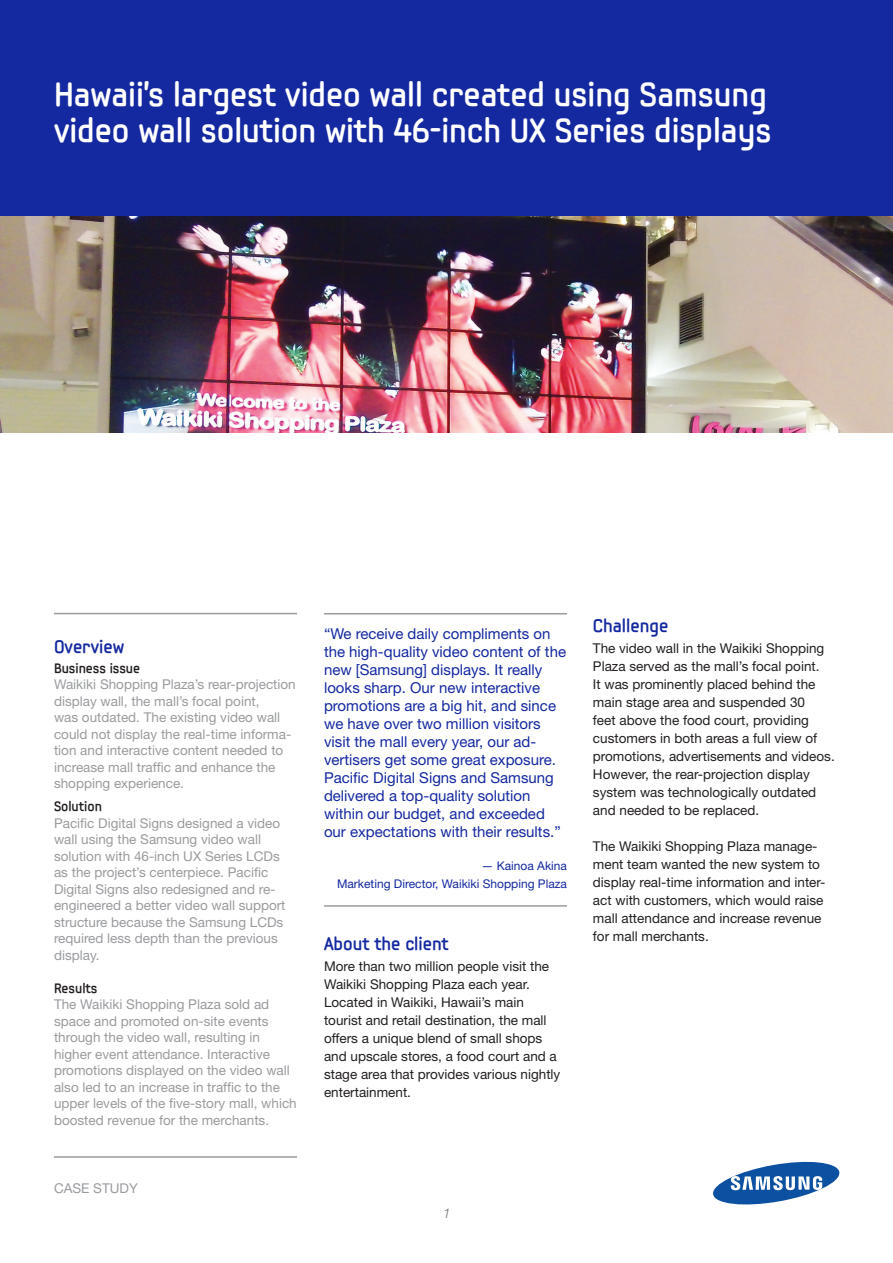
<style>
.page{position:relative;width:893px;height:1263px;background:#fff}
.page>*{position:absolute;margin:0;border:0;box-sizing:border-box;transform-origin:0 0}
.White_Paper_Subtitle{font:700 33px/36px "Samsung Imagination Modern";color:#fff}
.Heading_1{font:700 18px "Samsung Imagination Modern";color:#1428a0}
.Heading_1_Ruled{font:700 18px "Samsung Imagination Modern";color:#1428a0}
.Pull_Quote_Small{font:15px/18px "Helvetica Neue LT Pro";color:#1428a0}
.Heading_1-2{font:13.5px/18px "Helvetica Neue LT Pro";color:#231f20}
.Body_Copy_Grey{font:13.5px/16.5px "Helvetica Neue LT Pro";color:#999b9e}
.Heading_1_Ruled-2{font:13.5px/16.5px "Helvetica Neue LT Pro";color:#999b9e}
.Collateral_Type{font:13.5px "Helvetica Neue LT Pro";color:#999b9e}
.Heading_3{font:700 13.5px "Samsung Imagination Modern";color:#231f20}
.Page_Number{font:italic 300 13.5px "Helvetica Neue LT Pro";color:#6c6d70}
.Pull_Quote_Small-2{font:12px/18px "Helvetica Neue LT Pro";color:#1428a0;text-align:right}
.s1{font-family:"Samsung Imagination Modern";font-weight:700;color:#231f20}
</style>
<div class="page">
<div style="left:0;top:0;width:893px;height:216px;background:#1428a0"></div>
<svg style="left:713px;top:1161px;width:127px;height:44px"></svg>
<hr style="left:54px;top:613px;width:243px;height:1px;background:#999b9e">
<hr style="left:54px;top:1156px;width:243px;height:2px;background:#9a9b9f">
<img style="left:0;top:216px;width:893px;height:216px">
<hr style="left:324px;top:613px;width:243px;height:1px;background:#9a9b9f">
<hr style="left:324px;top:905px;width:243px;height:2px;background:#9a9b9f">
<p class="White_Paper_Subtitle" style="left:54px;top:76px;width:719px">Hawaii’s largest video wall created using Samsung video wall solution with 46-inch UX Series displays</p>
<p class="Heading_1_Ruled" style="left:54px;top:635px;width:72px">Overview</p>
<p class="Heading_1_Ruled-2" style="left:54px;top:659px;width:243px"><span class="s1">Business issue<br></span>Waikiki Shopping Plaza’s rear-projection display wall, the mall’s focal point,<br>was outdated. The existing video wall could not display the real-time informa&shy;tion and interactive content needed to increase mall traffic and enhance the shopping experience.</p>
<p class="Heading_3" style="left:54px;top:798px;width:49px">Solution</p>
<p class="Body_Copy_Grey" style="left:54px;top:814px;width:233px">Pacific Digital Signs designed a video wall using the Samsung video wall solution with 46-inch UX Series LCDs as the project’s centerpiece. Pacific Digital Signs also redesigned and re&shy;engineered a better video wall support structure because the Samsung LCDs required less depth than the previous display.</p>
<p class="Body_Copy_Grey" style="left:54px;top:979px;width:244px"><span class="s1">Results<br></span>The Waikiki Shopping Plaza sold ad space and promoted on-site events through the video wall, resulting in higher event attendance. Interactive promotions displayed on the video wall also led to an increase in traffic to the upper levels of the five-story mall, which boosted revenue for the merchants.</p>
<p class="Collateral_Type" style="left:54px;top:1180px;width:85px">CASE STUDY</p>
<p class="Pull_Quote_Small" style="left:324px;top:625px;width:244px">“We receive daily compliments on the high-quality video content of the new [Samsung] displays. It really looks sharp. Our new interactive promotions are a big hit, and since we have over two million visitors visit the mall every year, our ad&shy;vertisers get some great exposure.<br>Pacific Digital Signs and Samsung delivered a top-quality solution within our budget, and exceeded our expectations with their results.”</p>
<p class="Pull_Quote_Small-2" style="left:337px;top:856px;width:232px">— Kainoa Akina<br>Marketing Director, Waikiki Shopping Plaza</p>
<p class="Heading_1" style="left:324px;top:932px;width:126px">About the client</p>
<p class="Heading_1-2" style="left:324px;top:957px;width:238px">More than two million people visit the Waikiki Shopping Plaza each year.<br>Located in Waikiki, Hawaii’s main tourist and retail destination, the mall offers a unique blend of small shops and upscale stores, a food court and a stage area that provides various nightly entertainment.</p>
<p class="Heading_1" style="left:593px;top:614px;width:77px">Challenge</p>
<p class="Heading_1-2" style="left:593px;top:638px;width:243px">The video wall in the Waikiki Shopping Plaza served as the mall’s focal point.<br>It was prominently placed behind the main stage area and suspended 30<br>feet above the food court, providing customers in both areas a full view of promotions, advertisements and videos.<br>However, the rear-projection display system was technologically outdated and needed to be replaced.</p>
<p class="Heading_1-2" style="left:593px;top:836px;width:234px">The Waikiki Shopping Plaza manage&shy;ment team wanted the new system to display real-time information and inter&shy;act with customers, which would raise mall attendance and increase revenue for mall merchants.</p>
<p class="Page_Number" style="left:443px;top:1205px;width:9px">1</p>
</div>
